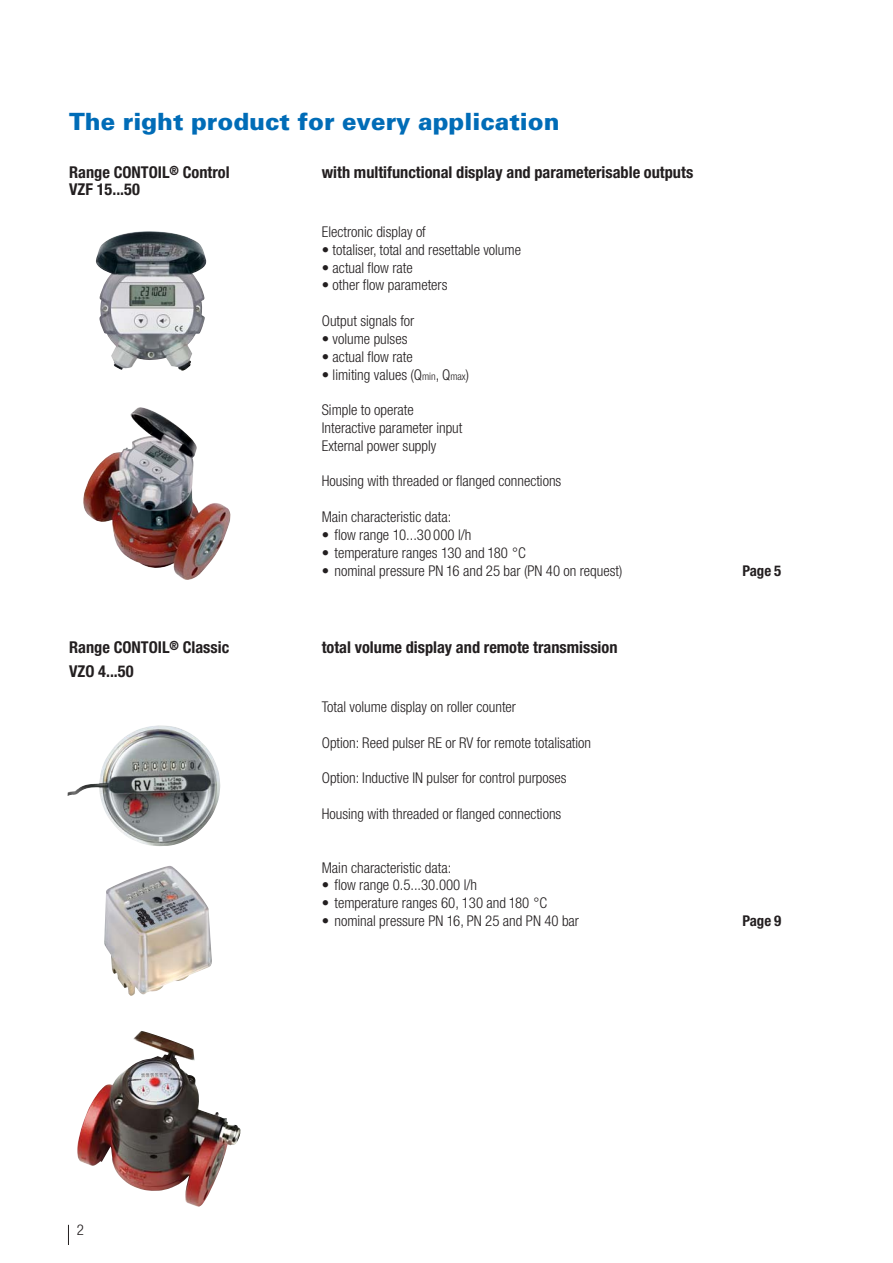
<style>
.page{position:relative;width:893px;height:1263px;background:#fff}
.page>*{position:absolute;margin:0;border:0;box-sizing:border-box;transform-origin:0 0}
.t1{font:900 23.7px "Univers";color:#006cb7}
.t2{font:700 condensed 16.35px "Helvetica Neue";color:#231f20}
.t3{font:300 condensed 14.85px/17.9px "Helvetica Neue";color:#231f20}
.t4{font:700 condensed 14.85px "Helvetica Neue";color:#231f20}
.s1{font-size:10.35px}
</style>
<div class="page">
<svg style="left:68px;top:1225px;width:1px;height:20px"></svg>
<img style="left:68px;top:725px;width:152px;height:121px">
<img style="left:77px;top:1031px;width:164px;height:176px">
<img style="left:96px;top:231px;width:111px;height:140px">
<img style="left:83px;top:407px;width:148px;height:173px">
<img style="left:104px;top:866px;width:108px;height:130px">
<h1 class="t1" style="left:69px;top:113px;width:492px">The right product for every application</h1>
<p class="t2" style="left:69px;top:166px;width:162px">Range CONTOIL<sup>®</sup> Control</p>
<p class="t2" style="left:322px;top:166px;width:373px">with multifunctional display and parameterisable outputs</p>
<p class="t2" style="left:69px;top:184px;width:72px">VZF 15...50</p>
<p class="t3" style="left:322px;top:224px;width:106px">Electronic display of</p>
<p class="t3" style="left:322px;top:242px;width:201px">• totaliser, total and resettable volume</p>
<p class="t3" style="left:322px;top:260px;width:93px">• actual flow rate</p>
<p class="t3" style="left:322px;top:278px;width:127px">• other flow parameters</p>
<p class="t3" style="left:322px;top:313px;width:94px">Output signals for</p>
<p class="t3" style="left:322px;top:331px;width:87px">• volume pulses</p>
<p class="t3" style="left:322px;top:349px;width:93px">• actual flow rate</p>
<p class="t3" style="left:322px;top:367px;width:149px">• limiting values (Q<span class="s1">min</span>, Q<span class="s1">max</span>)</p>
<p class="t3" style="left:322px;top:402px;width:142px">Simple to operate<br>Interactive parameter input<br>External power supply</p>
<p class="t3" style="left:322px;top:474px;width:241px">Housing with threaded or flanged connections</p>
<p class="t3" style="left:322px;top:509px;width:131px">Main characteristic data:</p>
<p class="t3" style="left:322px;top:527px;width:151px">• flow range 10...30 000 l/h</p>
<p class="t3" style="left:322px;top:545px;width:205px">• temperature ranges 130 and 180 °C</p>
<p class="t3" style="left:322px;top:563px;width:302px">• nominal pressure PN 16 and 25 bar (PN 40 on request)</p>
<p class="t4" style="left:742px;top:565px;width:40px">Page 5</p>
<p class="t2" style="left:69px;top:641px;width:162px">Range CONTOIL<sup>®</sup> Classic</p>
<p class="t2" style="left:322px;top:641px;width:297px">total volume display and remote transmission</p>
<p class="t2" style="left:69px;top:665px;width:66px">VZO 4...50</p>
<p class="t3" style="left:322px;top:699px;width:196px">Total volume display on roller counter</p>
<p class="t3" style="left:322px;top:735px;width:271px">Option: Reed pulser RE or RV for remote totalisation</p>
<p class="t3" style="left:322px;top:771px;width:246px">Option: Inductive IN pulser for control purposes</p>
<p class="t3" style="left:322px;top:806px;width:241px">Housing with threaded or flanged connections</p>
<p class="t3" style="left:77px;top:1223px;width:9px">2</p>
<p class="t3" style="left:322px;top:860px;width:131px">Main characteristic data:</p>
<p class="t3" style="left:322px;top:877px;width:157px">• flow range 0.5...30.000 l/h</p>
<p class="t3" style="left:322px;top:895px;width:227px">• temperature ranges 60, 130 and 180 °C</p>
<p class="t3" style="left:322px;top:913px;width:259px">• nominal pressure PN 16, PN 25 and PN 40 bar</p>
<p class="t4" style="left:742px;top:915px;width:40px">Page 9</p>
</div>
